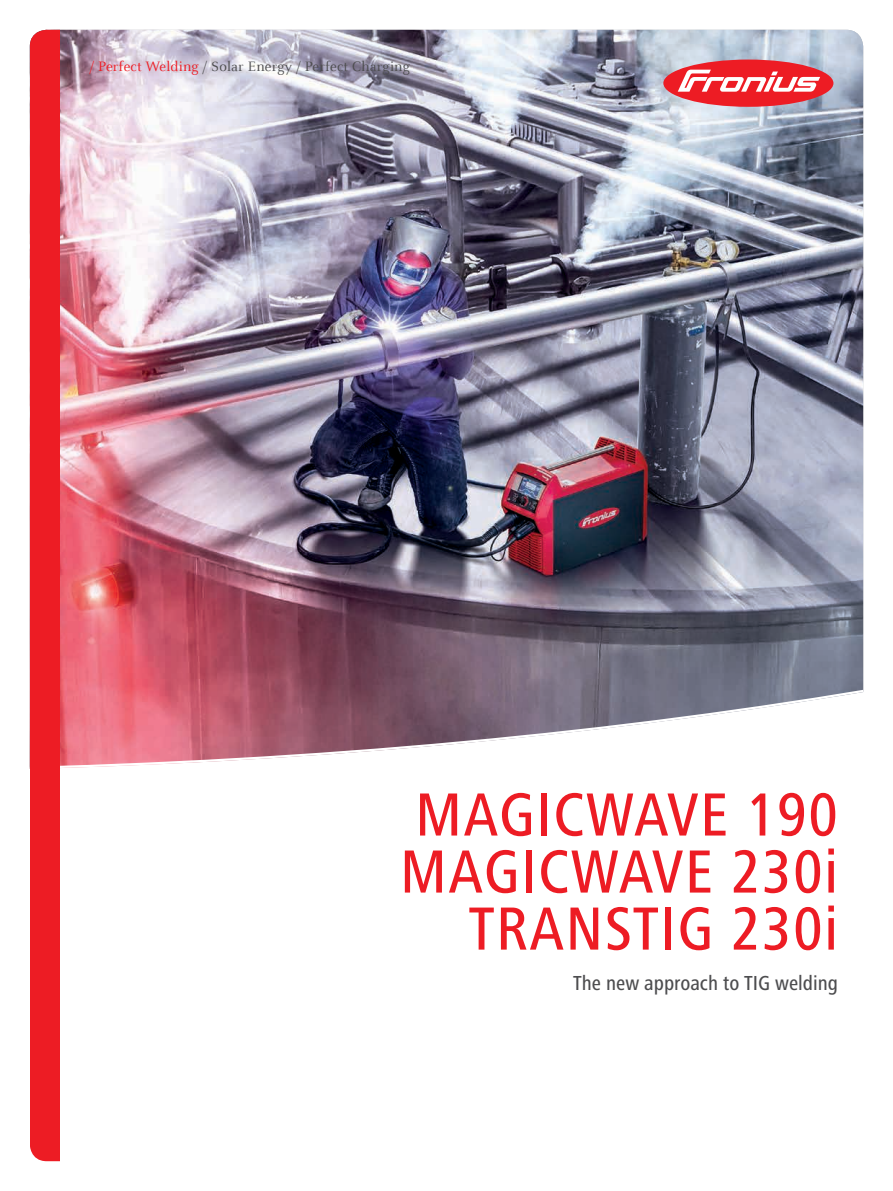
<style>
.page{position:relative;width:893px;height:1191px;background:#fff}
.page>*{position:absolute;margin:0;border:0;box-sizing:border-box;transform-origin:0 0}
.t1{font:500 condensed 63px/57px "Frutiger Next LTW1 G";letter-spacing:.02em;color:#ed1c24;text-align:right}
.t2{font:500 condensed 21px "Frutiger Next LTW1 G";color:#4d4d4f}
.t3{font:15px "Celeste Offc Pro";letter-spacing:.01em;color:#4d4d4f}
.s1{color:#ed1c24}
</style>
<div class="page">
<div style="left:0;top:0;width:893px;height:1191px;background:linear-gradient(to right,#fff,#fff)"></div>
<div style="left:30px;top:30px;width:833px;height:1131px;background:#fff;border-radius:17px"></div>
<img style="left:60px;top:30px;width:803px;height:738px">
<div style="left:30px;top:30px;width:30px;height:1131px;background:#ed1c24"></div>
<div style="left:663px;top:60px;width:170px;height:47px;background:#ed1c24;border-radius:50%"></div>
<svg style="left:678px;top:70px;width:142px;height:22px"></svg>
<p class="t3" style="left:90px;top:57px;width:322px"><span class="s1">/ Perfect Welding</span> / Solar Energy / Perfect Charging</p>
<h1 class="t1" style="left:400px;top:786px;width:440px">MAGICWAVE 190<br>MAGICWAVE 230i<br>TRANSTIG 230i</h1>
<h2 class="t2" style="left:573px;top:970px;width:266px">The new approach to TIG welding</h2>
</div>
